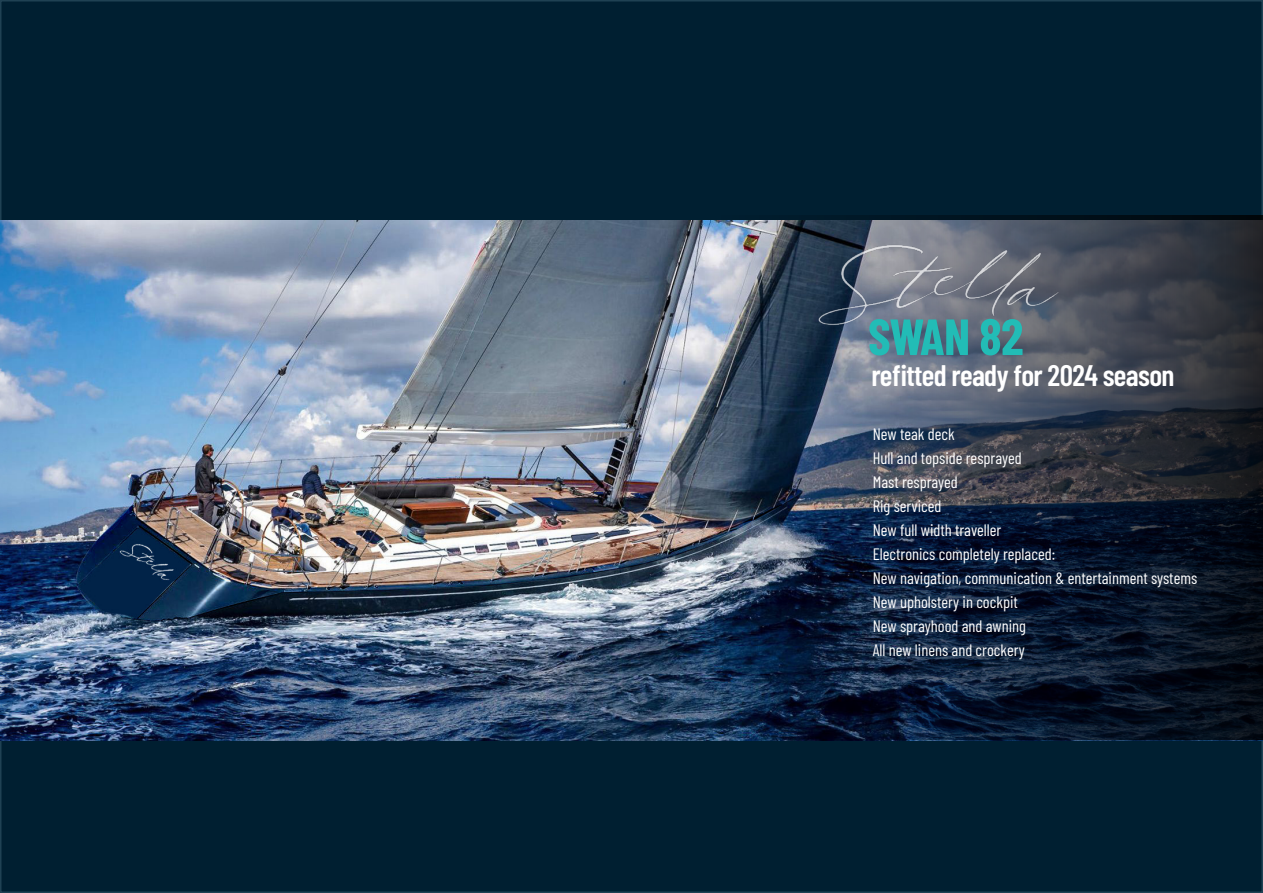
<style>
.page{position:relative;width:1263px;height:893px;background:#fff}
.page>*{position:absolute;margin:0;border:0;box-sizing:border-box;transform-origin:0 0}
.t1{font:700 50.85px "Barlow Condensed";letter-spacing:-.02em;color:#22bcb6}
.t2{font:600 29.7px "Barlow Condensed";letter-spacing:-.02em;color:#fff}
.body{font:16.5px "Barlow Condensed";color:#fff}
</style>
<div class="page">
<div style="left:1px;top:1px;width:1261px;height:891px;background:#001f31"></div>
<img style="left:0;top:221px;width:721px;height:519px">
<svg style="left:721px;top:215px;width:542px;height:525px"></svg>
<img style="left:816px;top:241px;width:245px;height:87px">
<p class="t1" style="left:868px;top:301px;width:157px">SWAN 82</p>
<p class="t2" style="left:871px;top:355px;width:305px">refitted ready for 2024 season</p>
<p class="body" style="left:873px;top:422px;width:84px">New teak deck</p>
<p class="body" style="left:873px;top:446px;width:150px">Hull and topside resprayed</p>
<p class="body" style="left:873px;top:470px;width:87px">Mast resprayed</p>
<p class="body" style="left:873px;top:494px;width:70px">Rig serviced</p>
<p class="body" style="left:873px;top:518px;width:130px">New full width traveller</p>
<p class="body" style="left:873px;top:542px;width:184px">Electronics completely replaced:</p>
<p class="body" style="left:873px;top:566px;width:326px">New navigation, communication &amp; entertainment systems</p>
<p class="body" style="left:873px;top:590px;width:147px">New upholstery in cockpit</p>
<p class="body" style="left:873px;top:614px;width:155px">New sprayhood and awning</p>
<p class="body" style="left:873px;top:638px;width:153px">All new linens and crockery</p>
</div>
